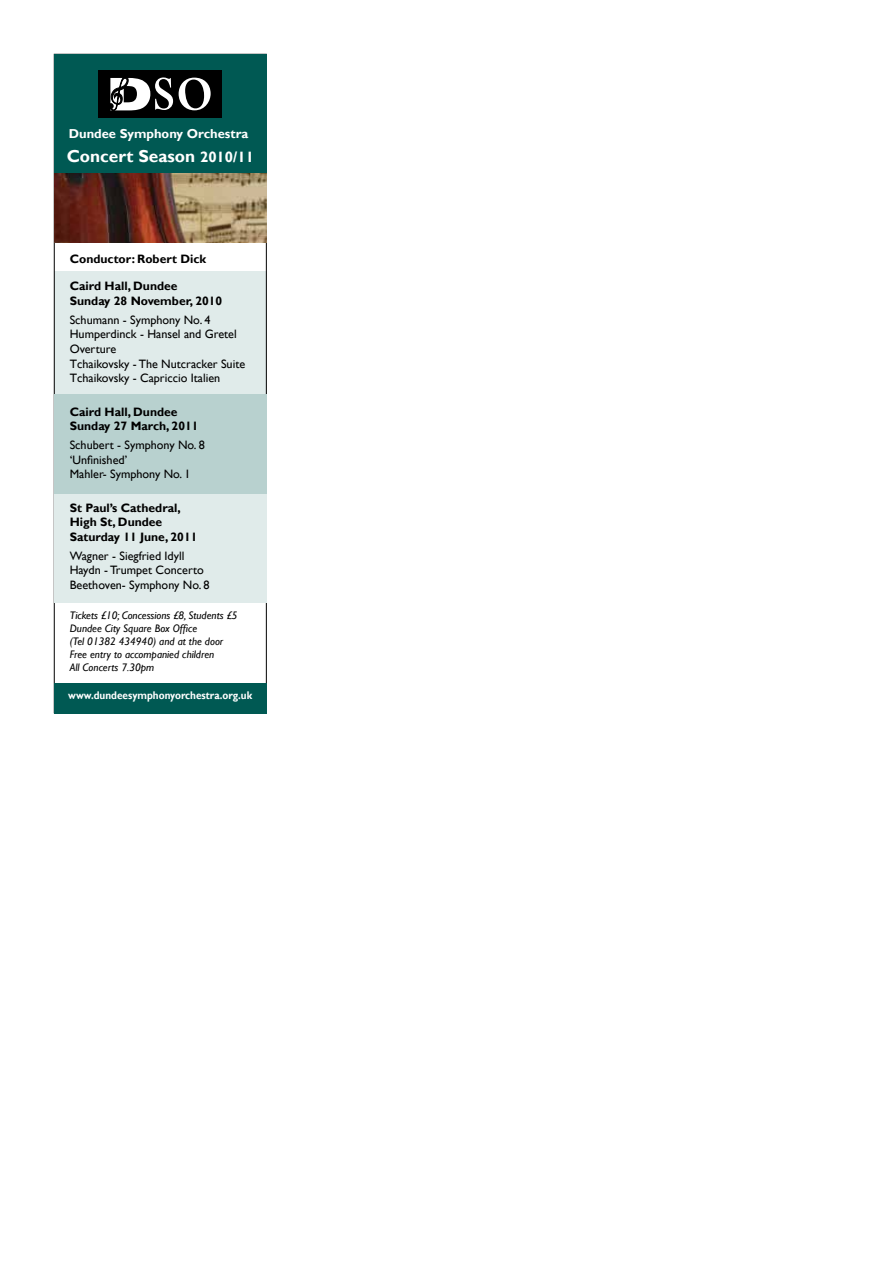
<style>
.page{position:relative;width:893px;height:1263px;background:#fff}
.page>*{position:absolute;margin:0;border:0;box-sizing:border-box;transform-origin:0 0}
.t1{font:700 17.25px "Gill Sans";color:#fff}
.t2{font:700 12.9px "Gill Sans";color:#fff}
.t3{font:12.15px/14.5px "Gill Sans";color:#000}
.t4{font:700 12.15px/14.5px "Gill Sans";color:#000}
.t5{font:700 11.1px "Gill Sans";color:#fff;scale:.9 1}
.t6{font:italic 10.95px/13px "Gill Sans";color:#000}
.s1{font-size:15px}
</style>
<div class="page">
<div style="left:54px;top:271px;width:213px;height:128px;background:#e0ebea"></div>
<img style="left:54px;top:172px;width:213px;height:70px">
<div style="left:54px;top:54px;width:213px;height:118px;background:#005953"></div>
<div style="left:54px;top:683px;width:213px;height:30px;background:#005953"></div>
<div style="left:99px;top:70px;width:123px;height:48px;background:#000"></div>
<svg style="left:179px;top:78px;width:32px;height:32px"></svg>
<svg style="left:110px;top:77px;width:63px;height:34px"></svg>
<div style="left:54px;top:490px;width:213px;height:113px;background:#e0ebea"></div>
<div style="left:54px;top:394px;width:213px;height:99px;background:#b8d1cf"></div>
<p class="t2" style="left:69px;top:126px;width:181px">Dundee Symphony Orchestra</p>
<h1 class="t1" style="left:67px;top:146px;width:189px">Concert Season <span class="s1">2010/11</span></h1>
<p class="t4" style="left:70px;top:252px;width:138px">Conductor: Robert Dick</p>
<p class="t4" style="left:70px;top:279px;width:154px">Caird Hall, Dundee<br>Sunday 28 November, 2010</p>
<p class="t3" style="left:70px;top:313px;width:177px">Schumann - Symphony No. 4<br>Humperdinck - Hansel and Gretel<br>Overture<br>Tchaikovsky - The Nutcracker Suite<br>Tchaikovsky - Capriccio Italien</p>
<p class="t4" style="left:70px;top:405px;width:130px">Caird Hall, Dundee<br>Sunday 27 March, 2011</p>
<p class="t3" style="left:70px;top:438px;width:137px">Schubert - Symphony No. 8 ‘Unfinished’<br>Mahler- Symphony No. 1</p>
<p class="t4" style="left:70px;top:501px;width:129px">St Paul’s Cathedral,<br>High St, Dundee<br>Saturday 11 June, 2011</p>
<p class="t3" style="left:70px;top:548px;width:141px">Wagner - Siegfried Idyll<br>Haydn - Trumpet Concerto<br>Beethoven- Symphony No. 8</p>
<p class="t6" style="left:70px;top:609px;width:169px">Tickets £10; Concessions £8, Students £5<br>Dundee City Square Box Office<br>(Tel 01382 434940) and at the door<br>Free entry to accompanied children<br>All Concerts 7.30pm</p>
<p class="t5" style="left:68px;top:689px;width:206px">www.dundeesymphonyorchestra.org.uk</p>
</div>
